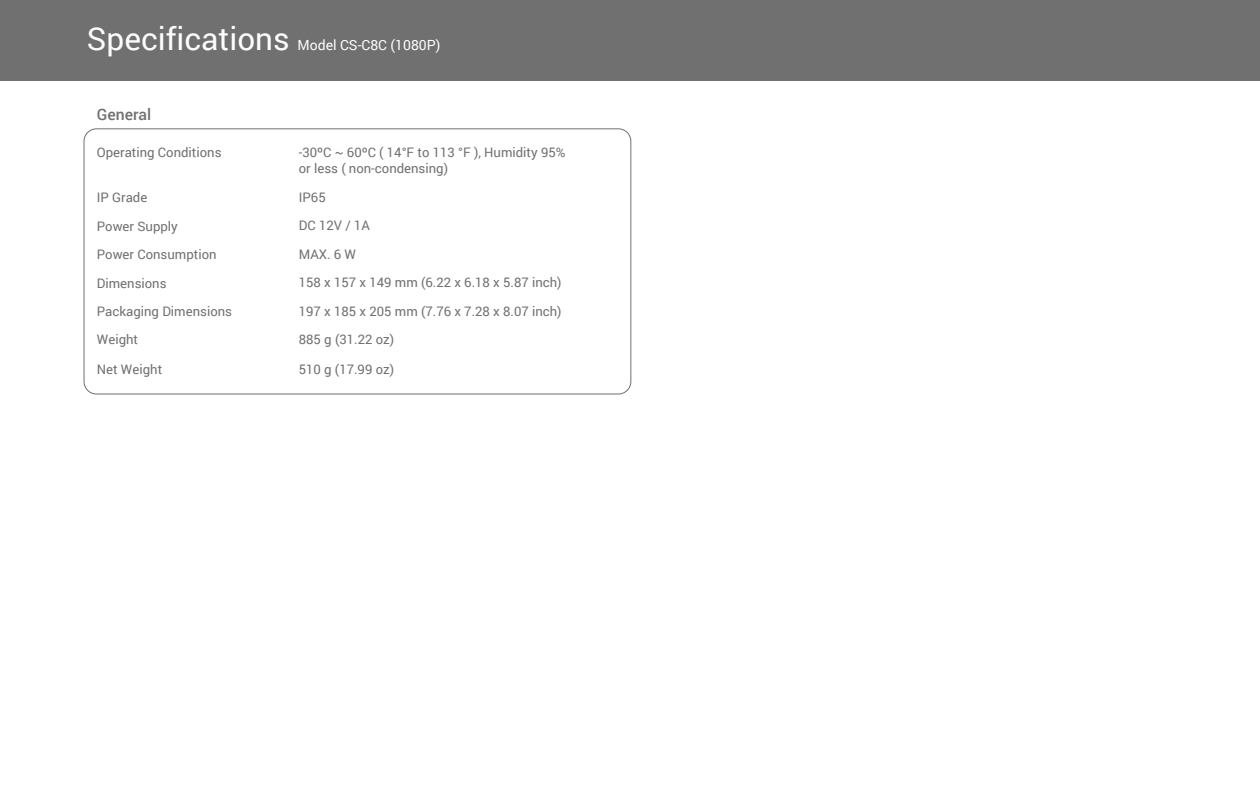
<style>
.page{position:relative;width:1260px;height:788px;background:#fff}
.page>*{position:absolute;margin:0;border:0;box-sizing:border-box;transform-origin:0 0}
.t1{font:31.5px "Roboto";color:#fcfdfd}
.t2{font:500 15.75px "Roboto";color:#717071}
.t3{font:14px "Roboto";color:#fcfdfd}
.t4{font:13.12px/15.8px "Roboto";color:#717071}
</style>
<div class="page">
<div style="left:84px;top:128px;width:547px;height:266px;border:1px solid #717071;border-radius:12px"></div>
<div style="left:0;top:0;width:1260px;height:80px;background:#717071"></div>
<h1 class="t1" style="left:87px;top:16px;width:204px">Specifications</h1>
<p class="t3" style="left:297px;top:35px;width:144px">Model CS-C8C (1080P)</p>
<p class="t2" style="left:97px;top:103px;width:56px">General</p>
<p class="t4" style="left:97px;top:144px;width:126px">Operating Conditions</p>
<p class="t4" style="left:299px;top:144px;width:268px">-30ºC ~ 60ºC ( 14°F to 113 °F ), Humidity 95% or less ( non-condensing)</p>
<p class="t4" style="left:97px;top:189px;width:52px">IP Grade</p>
<p class="t4" style="left:299px;top:189px;width:28px">IP65</p>
<p class="t4" style="left:97px;top:218px;width:82px">Power Supply</p>
<p class="t4" style="left:299px;top:217px;width:73px">DC 12V / 1A</p>
<p class="t4" style="left:97px;top:246px;width:121px">Power Consumption</p>
<p class="t4" style="left:299px;top:246px;width:59px">MAX. 6 W</p>
<p class="t4" style="left:97px;top:275px;width:71px">Dimensions</p>
<p class="t4" style="left:299px;top:274px;width:264px">158 x 157 x 149 mm (6.22 x 6.18 x 5.87 inch)</p>
<p class="t4" style="left:97px;top:303px;width:137px">Packaging Dimensions</p>
<p class="t4" style="left:299px;top:303px;width:264px">197 x 185 x 205 mm (7.76 x 7.28 x 8.07 inch)</p>
<p class="t4" style="left:97px;top:331px;width:43px">Weight</p>
<p class="t4" style="left:299px;top:331px;width:97px">885 g (31.22 oz)</p>
<p class="t4" style="left:97px;top:360px;width:67px">Net Weight</p>
<p class="t4" style="left:299px;top:360px;width:97px">510 g (17.99 oz)</p>
</div>
